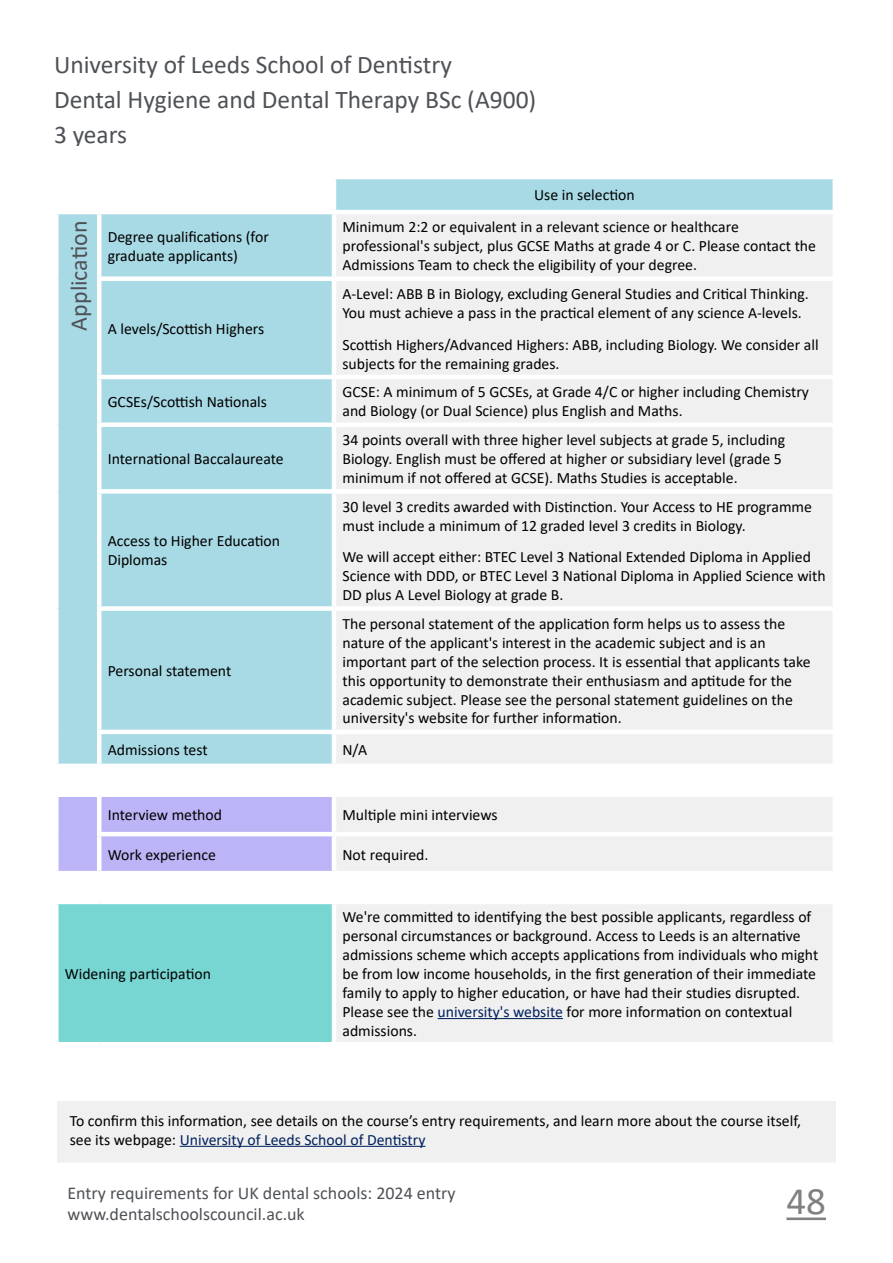
<style>
.page{position:relative;width:893px;height:1263px;background:#fff}
.page>*{position:absolute;margin:0;border:0;box-sizing:border-box;transform-origin:0 0}
.t1{font:39px "Calibri";color:#818082}
.t2{font:25.5px/35.1px "Calibri";color:#4e5156}
.t3{font:24px "Calibri";color:#4e5156}
.t4{font:18px/21.6px "Calibri";color:#4e5156}
.t5{font:15.75px/18.9px "Calibri";color:#000}
.s1{color:#00205c}
</style>
<div class="page">
<hr style="left:786px;top:1217px;width:40px;height:3px;background:#818082">
<div style="left:56px;top:1099px;width:781px;height:65px;background:#f0f0f0"></div>
<hr style="left:180px;top:1146px;width:245px;height:1px;background:#00205c">
<div style="left:54px;top:1098px;width:785px;height:67px;border:3px solid #fff"></div>
<div style="left:336px;top:179px;width:497px;height:31px;background:#a8dae5"></div>
<div style="left:58px;top:214px;width:274px;height:550px;background:#a8dae5"></div>
<div style="left:336px;top:215px;width:496px;height:827px;background:#f0f0f0"></div>
<div style="left:58px;top:797px;width:274px;height:74px;background:#bbb5f7"></div>
<div style="left:56px;top:902px;width:278px;height:142px;background:#77d6d2"></div>
<hr style="left:54px;top:904px;width:4px;height:138px;background:#fff">
<hr style="left:97px;top:214px;width:4px;height:62px;background:#fff">
<div style="left:97px;top:276px;width:237px;height:5px;background:#fff"></div>
<hr style="left:97px;top:281px;width:4px;height:94px;background:#fff">
<div style="left:334px;top:276px;width:503px;height:5px;background:#fff"></div>
<hr style="left:97px;top:375px;width:237px;height:4px;background:#fff">
<hr style="left:97px;top:379px;width:4px;height:43px;background:#fff">
<hr style="left:334px;top:375px;width:503px;height:4px;background:#fff">
<div style="left:97px;top:422px;width:237px;height:5px;background:#fff"></div>
<hr style="left:97px;top:427px;width:4px;height:62px;background:#fff">
<div style="left:334px;top:422px;width:503px;height:5px;background:#fff"></div>
<div style="left:97px;top:489px;width:237px;height:5px;background:#fff"></div>
<hr style="left:97px;top:494px;width:4px;height:112px;background:#fff">
<div style="left:334px;top:489px;width:503px;height:5px;background:#fff"></div>
<div style="left:97px;top:606px;width:237px;height:5px;background:#fff"></div>
<hr style="left:97px;top:611px;width:4px;height:119px;background:#fff">
<div style="left:334px;top:606px;width:503px;height:5px;background:#fff"></div>
<hr style="left:97px;top:730px;width:237px;height:4px;background:#fff">
<hr style="left:97px;top:734px;width:4px;height:30px;background:#fff">
<hr style="left:334px;top:730px;width:503px;height:4px;background:#fff">
<hr style="left:334px;top:764px;width:503px;height:4px;background:#fff">
<hr style="left:97px;top:797px;width:4px;height:35px;background:#fff">
<div style="left:334px;top:792px;width:503px;height:5px;background:#fff"></div>
<hr style="left:97px;top:832px;width:237px;height:4px;background:#fff">
<hr style="left:97px;top:836px;width:4px;height:35px;background:#fff">
<hr style="left:334px;top:832px;width:503px;height:4px;background:#fff">
<hr style="left:334px;top:871px;width:503px;height:4px;background:#fff">
<hr style="left:54px;top:900px;width:45px;height:4px;background:#fff">
<hr style="left:99px;top:900px;width:235px;height:4px;background:#fff">
<hr style="left:334px;top:900px;width:503px;height:4px;background:#fff">
<hr style="left:332px;top:904px;width:4px;height:138px;background:#fff">
<hr style="left:54px;top:1042px;width:45px;height:4px;background:#fff">
<hr style="left:99px;top:1042px;width:235px;height:4px;background:#fff">
<hr style="left:437px;top:1018px;width:126px;height:1px;background:#00205c">
<h2 class="t2" style="left:54px;top:46px;width:484px">University of Leeds School of Dentistry<br>Dental Hygiene and Dental Therapy BSc (A900)<br>3 years</h2>
<p class="t5" style="left:534px;top:185px;width:102px">Use in selection</p>
<h3 class="t3" style="left:62px;top:331px;width:111px;rotate:-90deg">Application</h3>
<p class="t5" style="left:108px;top:227px;width:163px">Degree qualifications (for graduate applicants)</p>
<p class="t5" style="left:342px;top:217px;width:475px">Minimum 2:2 or equivalent in a relevant science or healthcare professional's subject, plus GCSE Maths at grade 4 or C. Please contact the<br>Admissions Team to check the eligibility of your degree.</p>
<p class="t5" style="left:342px;top:284px;width:468px">A-Level: ABB B in Biology, excluding General Studies and Critical Thinking.<br>You must achieve a pass in the practical element of any science A-levels.</p>
<p class="t5" style="left:342px;top:334px;width:478px">Scottish Highers/Advanced Highers: ABB, including Biology. We consider all subjects for the remaining grades.</p>
<p class="t5" style="left:108px;top:319px;width:158px">A levels/Scottish Highers</p>
<p class="t5" style="left:108px;top:392px;width:161px">GCSEs/Scottish Nationals</p>
<p class="t5" style="left:342px;top:382px;width:468px">GCSE: A minimum of 5 GCSEs, at Grade 4/C or higher including Chemistry and Biology (or Dual Science) plus English and Maths.</p>
<p class="t5" style="left:108px;top:449px;width:178px">International Baccalaureate</p>
<p class="t5" style="left:342px;top:430px;width:444px">34 points overall with three higher level subjects at grade 5, including<br>Biology. English must be offered at higher or subsidiary level (grade 5 minimum if not offered at GCSE). Maths Studies is acceptable.</p>
<p class="t5" style="left:108px;top:531px;width:174px">Access to Higher Education<br>Diplomas</p>
<p class="t5" style="left:108px;top:661px;width:125px">Personal statement</p>
<p class="t5" style="left:342px;top:497px;width:471px">30 level 3 credits awarded with Distinction. Your Access to HE programme must include a minimum of 12 graded level 3 credits in Biology.</p>
<p class="t5" style="left:342px;top:547px;width:485px">We will accept either: BTEC Level 3 National Extended Diploma in Applied<br>Science with DDD, or BTEC Level 3 National Diploma in Applied Science with<br>DD plus A Level Biology at grade B.</p>
<p class="t5" style="left:342px;top:614px;width:470px">The personal statement of the application form helps us to assess the nature of the applicant's interest in the academic subject and is an important part of the selection process. It is essential that applicants take this opportunity to demonstrate their enthusiasm and aptitude for the academic subject. Please see the personal statement guidelines on the university's website for further information.</p>
<p class="t5" style="left:108px;top:740px;width:102px">Admissions test</p>
<p class="t5" style="left:342px;top:740px;width:26px">N/A</p>
<p class="t5" style="left:108px;top:805px;width:116px">Interview method</p>
<p class="t5" style="left:342px;top:805px;width:157px">Multiple mini interviews</p>
<p class="t5" style="left:108px;top:844px;width:110px">Work experience</p>
<p class="t5" style="left:342px;top:844px;width:87px">Not required.</p>
<p class="t5" style="left:65px;top:964px;width:148px">Widening participation</p>
<p class="t5" style="left:342px;top:907px;width:477px">We're committed to identifying the best possible applicants, regardless of personal circumstances or background. Access to Leeds is an alternative admissions scheme which accepts applications from individuals who might be from low income households, in the first generation of their immediate family to apply to higher education, or have had their studies disrupted.<br>Please see the <span class="s1">university's website</span> for more information on contextual admissions.</p>
<p class="t5" style="left:70px;top:1110px;width:733px">To confirm this information, see details on the course’s entry requirements, and learn more about the course itself, see its webpage: <span class="s1">University of Leeds School of Dentistry</span></p>
<p class="t4" style="left:68px;top:1181px;width:390px">Entry requirements for UK dental schools: 2024 entry www.dentalschoolscouncil.ac.uk</p>
<h1 class="t1" style="left:786px;top:1174px;width:41px">48</h1>
</div>
